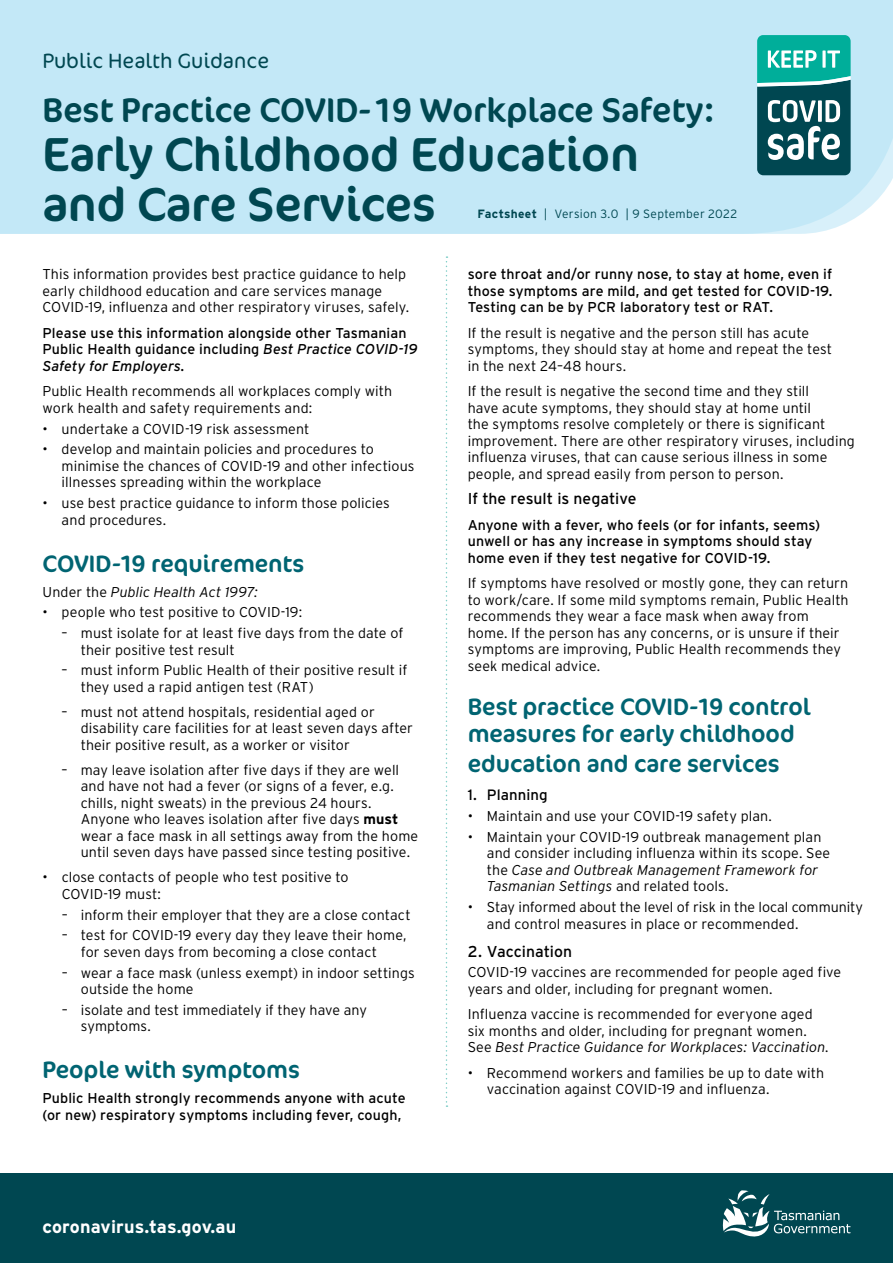
<style>
.page{position:relative;width:893px;height:1263px;background:#fff}
.page>*{position:absolute;margin:0;border:0;box-sizing:border-box;transform-origin:0 0}
.t1{font:48px/49.5px "Cocon Pro";color:#004751}
.t2{font:34.5px "Cocon Pro";color:#004751}
.t3{font:24px/27px "Cocon Pro";color:#006472}
.t4{font:300 21px "Cocon Pro";color:#004751}
.t5{font:700 18px "Interstate";letter-spacing:.01em;color:#fff}
.t6{font:15.75px "Interstate";color:#000}
.t7{font:15px "Interstate";letter-spacing:.005em;color:#000}
.t8{font:300 14.25px/16.5px "Interstate";letter-spacing:.005em;color:#000}
.t9{font:14.25px/16.5px "Interstate";letter-spacing:.005em;color:#000}
.t10{font:italic 300 14.25px "Interstate";letter-spacing:.005em;color:#000}
.t11{font:300 12px "Interstate";letter-spacing:.025em;color:#004751}
.s1{font-weight:700}
.s2{font-style:italic}
.s3{font-style:normal}
</style>
<div class="page">
<div style="left:0;top:1174px;width:893px;height:89px;background:#004751"></div>
<svg style="left:446px;top:256px;width:1px;height:851px"></svg>
<div style="left:0;top:0;width:893px;height:234px;background:#c3e8f7"></div>
<svg style="left:757px;top:35px;width:94px;height:140px"></svg>
<svg style="left:722px;top:1190px;width:128px;height:47px"></svg>
<h3 class="t4" style="left:43px;top:47px;width:228px">Public Health Guidance</h3>
<h2 class="t2" style="left:43px;top:87px;width:674px">Best Practice COVID-19 Workplace Safety:</h2>
<h1 class="t1" style="left:43px;top:129px;width:598px">Early Childhood Education and Care Services</h1>
<p class="t11" style="left:478px;top:207px;width:261px"><span class="s1">Factsheet</span> | Version 3.0 | 9 September 2022</p>
<p class="t8" style="left:43px;top:266px;width:368px">This information provides best practice guidance to help early childhood education and care services manage<br>COVID-19, influenza and other respiratory viruses, safely.</p>
<p class="t9" style="left:43px;top:324px;width:376px">Please use this information alongside other Tasmanian<br>Public Health guidance including <span class="s2">Best Practice COVID-19<br>Safety for Employers.</span></p>
<p class="t8" style="left:43px;top:383px;width:351px">Public Health recommends all workplaces comply with work health and safety requirements and:</p>
<p class="t8" style="left:43px;top:420px;width:268px">• undertake a COVID-19 risk assessment</p>
<p class="t8" style="left:62px;top:441px;width:354px;text-indent:-19px">• develop and maintain policies and procedures to minimise the chances of COVID-19 and other infectious illnesses spreading within the workplace</p>
<p class="t8" style="left:62px;top:495px;width:330px;text-indent:-19px">• use best practice guidance to inform those policies and procedures.</p>
<h3 class="t3" style="left:43px;top:549px;width:263px">COVID-19 requirements</h3>
<p class="t10" style="left:43px;top:584px;width:217px"><span class="s3">Under the</span> Public Health Act 1997:</p>
<p class="t8" style="left:43px;top:604px;width:261px">• people who test positive to COVID-19:</p>
<p class="t8" style="left:81px;top:625px;width:324px;text-indent:-19px">– must isolate for at least five days from the date of their positive test result</p>
<p class="t8" style="left:81px;top:662px;width:328px;text-indent:-19px">– must inform Public Health of their positive result if they used a rapid antigen test (RAT)</p>
<p class="t8" style="left:81px;top:703px;width:334px;text-indent:-19px">– must not attend hospitals, residential aged or disability care facilities for at least seven days after their positive result, as a worker or visitor</p>
<p class="t8" style="left:81px;top:761px;width:339px;text-indent:-19px">– may leave isolation after five days if they are well and have not had a fever (or signs of a fever, e.g. chills, night sweats) in the previous 24 hours.<br>Anyone who leaves isolation after five days <span class="s1">must </span>wear a face mask in all settings away from the home until seven days have passed since testing positive.</p>
<p class="t8" style="left:62px;top:869px;width:288px;text-indent:-19px">• close contacts of people who test positive to<br>COVID-19 must:</p>
<p class="t8" style="left:62px;top:906px;width:350px">– inform their employer that they are a close contact</p>
<p class="t8" style="left:81px;top:927px;width:327px;text-indent:-19px">– test for COVID-19 every day they leave their home, for seven days from becoming a close contact</p>
<p class="t8" style="left:81px;top:964px;width:336px;text-indent:-19px">– wear a face mask (unless exempt) in indoor settings outside the home</p>
<p class="t8" style="left:81px;top:1001px;width:288px;text-indent:-19px">– isolate and test immediately if they have any symptoms.</p>
<h3 class="t3" style="left:43px;top:1056px;width:259px">People with symptoms</h3>
<p class="t9" style="left:43px;top:1090px;width:365px">Public Health strongly recommends anyone with acute (or new) respiratory symptoms including fever, cough,</p>
<p class="t5" style="left:43px;top:1217px;width:195px">coronavirus.tas.gov.au</p>
<p class="t9" style="left:468px;top:266px;width:366px;text-align:justify">sore throat and/or runny nose, to stay at home, even if those symptoms are mild, and get tested for COVID-19.<br>Testing can be by PCR laboratory test or RAT.</p>
<p class="t8" style="left:468px;top:324px;width:366px">If the result is negative and the person still has acute symptoms, they should stay at home and repeat the test in the next 24–48 hours.</p>
<p class="t8" style="left:468px;top:383px;width:389px">If the result is negative the second time and they still<br>have acute symptoms, they should stay at home until<br>the symptoms resolve completely or there is significant improvement. There are other respiratory viruses, including influenza viruses, that can cause serious illness in some people, and spread easily from person to person.</p>
<p class="t6" style="left:468px;top:490px;width:170px">If the result is negative</p>
<p class="t9" style="left:468px;top:516px;width:354px">Anyone with a fever, who feels (or for infants, seems) unwell or has any increase in symptoms should stay home even if they test negative for COVID-19.</p>
<p class="t8" style="left:468px;top:575px;width:382px">If symptoms have resolved or mostly gone, they can return to work/care. If some mild symptoms remain, Public Health recommends they wear a face mask when away from home. If the person has any concerns, or is unsure if their symptoms are improving, Public Health recommends they seek medical advice.</p>
<h3 class="t3" style="left:468px;top:693px;width:344px">Best practice COVID-19 control measures for early childhood</h3>
<h3 class="t3" style="left:468px;top:750px;width:313px">education and care services</h3>
<p class="t7" style="left:468px;top:787px;width:81px">1. Planning</p>
<p class="t8" style="left:468px;top:808px;width:306px">• Maintain and use your COVID-19 safety plan.</p>
<p class="t8" style="left:487px;top:828px;width:345px;text-indent:-19px">• Maintain your COVID-19 outbreak management plan and consider including influenza within its scope. See the <span class="s2">Case and Outbreak Management Framework for Tasmanian Settings</span> and related tools.</p>
<p class="t8" style="left:487px;top:899px;width:378px;text-indent:-19px">• Stay informed about the level of risk in the local community and control measures in place or recommended.</p>
<p class="t6" style="left:468px;top:942px;width:106px">2. Vaccination</p>
<p class="t8" style="left:468px;top:964px;width:375px">COVID-19 vaccines are recommended for people aged five years and older, including for pregnant women.</p>
<p class="t8" style="left:468px;top:1006px;width:363px">Influenza vaccine is recommended for everyone aged six months and older, including for pregnant women.<br>See <span class="s2">Best Practice Guidance for Workplaces: Vaccination.</span></p>
<p class="t8" style="left:487px;top:1064px;width:339px;text-indent:-19px">• Recommend workers and families be up to date with vaccination against COVID-19 and influenza.</p>
</div>
